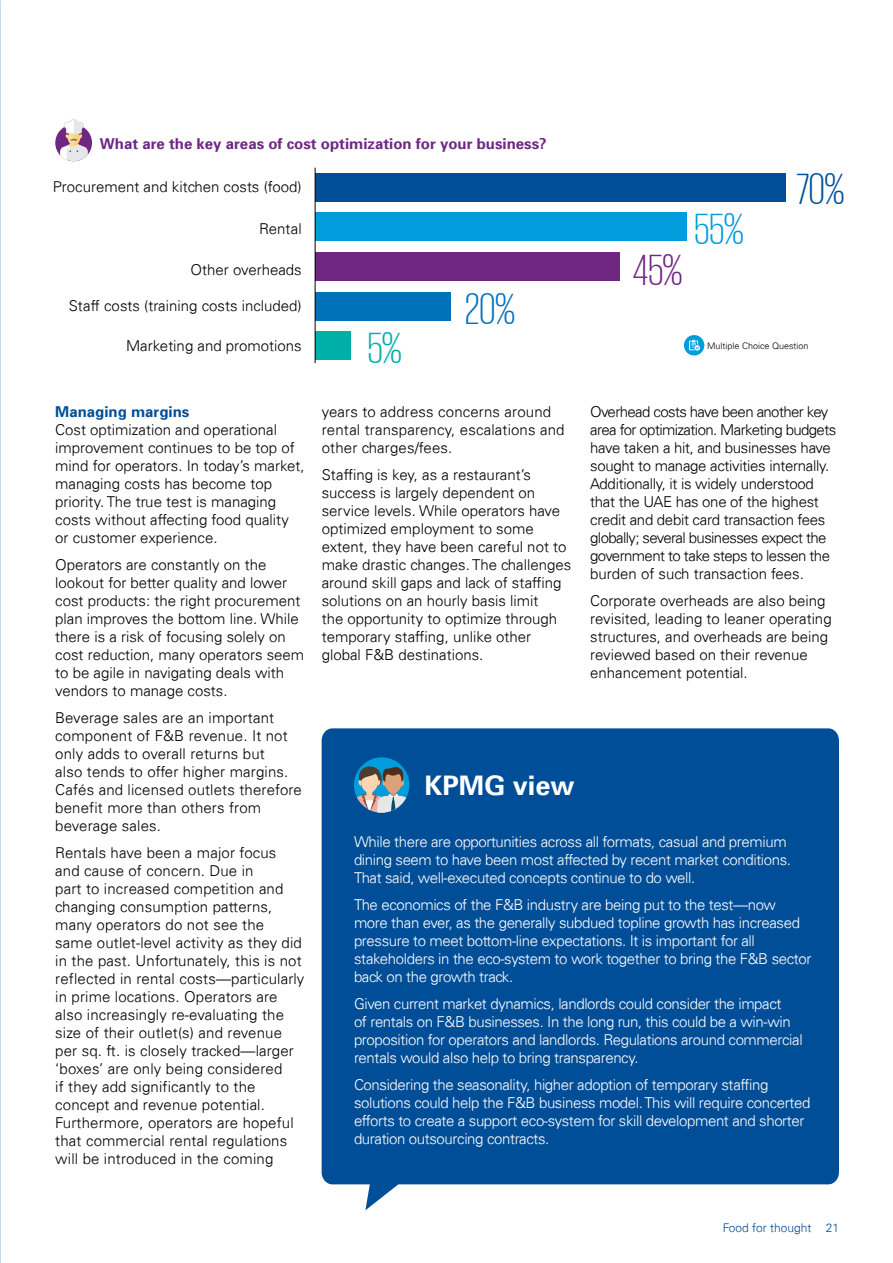
<style>
.page{position:relative;width:893px;height:1263px;background:#fff}
.page>*{position:absolute;margin:0;border:0;box-sizing:border-box;transform-origin:0 0}
.t1{font:300 45px "KPMG";color:#004e98}
.t2{font:300 45px "KPMG";color:#009cdc}
.t3{font:300 45px "KPMG";color:#702784}
.t4{font:300 45px "KPMG";color:#0072bc}
.t5{font:300 45px "KPMG";color:#00afa8}
.t6{font:700 27px "Univers 65";color:#fff}
.t7{font:300 15px/18px "Univers 45";color:#000}
.t8{font:300 15px/18px "Univers 45";letter-spacing:-.025em;color:#fff}
.t9{font:300 15px/18px "Univers 45";letter-spacing:-.02em;color:#000}
.t10{font:700 15px "Univers 65";color:#702784}
.t11{font:700 15px "Univers 65";color:#004e98}
.t12{font:300 12px "Univers 45";color:#004e98}
.t13{font:300 9px "Univers 45";color:#000}
</style>
<div class="page">
<div style="left:322px;top:728px;width:517px;height:482px;background:#004e98"></div>
<div style="left:354px;top:757px;width:55px;height:56px;background:#009cdc;border-radius:50%"></div>
<svg style="left:354px;top:766px;width:55px;height:47px"></svg>
<div style="left:315px;top:173px;width:471px;height:28px;background:#004e98"></div>
<div style="left:315px;top:213px;width:372px;height:28px;background:#009cdc"></div>
<div style="left:315px;top:252px;width:305px;height:28px;background:#702784"></div>
<div style="left:315px;top:292px;width:136px;height:28px;background:#0072bc"></div>
<div style="left:315px;top:331px;width:36px;height:28px;background:#00afa8"></div>
<hr style="left:315px;top:168px;width:1px;height:195px;background:#000">
<div style="left:684px;top:335px;width:20px;height:20px;background:#009cdc;border-radius:50%"></div>
<svg style="left:689px;top:340px;width:11px;height:11px"></svg>
<div style="left:55px;top:124px;width:37px;height:37px;background:#702784;border-radius:50%"></div>
<svg style="left:60px;top:119px;width:28px;height:42px"></svg>
<p class="t10" style="left:100px;top:134px;width:448px">What are the key areas of cost optimization for your business?</p>
<p class="t7" style="left:53px;top:178px;width:250px">Procurement and kitchen costs (food)</p>
<p class="t7" style="left:259px;top:220px;width:44px">Rental</p>
<p class="t7" style="left:191px;top:260px;width:113px">Other overheads</p>
<h1 class="t3" style="left:633px;top:248px;width:51px">45%</h1>
<h1 class="t2" style="left:695px;top:207px;width:51px">55%</h1>
<h1 class="t1" style="left:796px;top:167px;width:50px">70%</h1>
<p class="t7" style="left:69px;top:297px;width:234px">Staff costs (training costs included)</p>
<p class="t7" style="left:126px;top:337px;width:177px">Marketing and promotions</p>
<p class="t11" style="left:55px;top:402px;width:136px">Managing margins</p>
<p class="t7" style="left:55px;top:420px;width:251px">Cost optimization and operational improvement continues to be top of mind for operators. In today’s market, managing costs has become top priority. The true test is managing costs without affecting food quality or customer experience.</p>
<p class="t7" style="left:55px;top:555px;width:250px">Operators are constantly on the lookout for better quality and lower cost products: the right procurement plan improves the bottom line. While there is a risk of focusing solely on cost reduction, many operators seem to be agile in navigating deals with vendors to manage costs.</p>
<p class="t7" style="left:55px;top:708px;width:248px">Beverage sales are an important component of F&amp;B revenue. It not only adds to overall returns but<br>also tends to offer higher margins.<br>Cafés and licensed outlets therefore benefit more than others from beverage sales.</p>
<p class="t7" style="left:55px;top:843px;width:251px">Rentals have been a major focus and cause of concern. Due in<br>part to increased competition and changing consumption patterns, many operators do not see the same outlet-level activity as they did in the past. Unfortunately, this is not reflected in rental costs—particularly in prime locations. Operators are also increasingly re-evaluating the size of their outlet(s) and revenue per sq. ft. is closely tracked—larger ‘boxes’ are only being considered<br>if they add significantly to the concept and revenue potential.<br>Furthermore, operators are hopeful that commercial rental regulations will be introduced in the coming</p>
<h1 class="t4" style="left:465px;top:287px;width:51px">20%</h1>
<h1 class="t5" style="left:368px;top:326px;width:36px">5%</h1>
<p class="t13" style="left:707px;top:340px;width:103px">Multiple Choice Question</p>
<p class="t7" style="left:322px;top:402px;width:244px">years to address concerns around rental transparency, escalations and other charges/fees.</p>
<p class="t7" style="left:322px;top:465px;width:251px">Staffing is key, as a restaurant’s success is largely dependent on service levels. While operators have optimized employment to some extent, they have been careful not to make drastic changes. The challenges around skill gaps and lack of staffing solutions on an hourly basis limit<br>the opportunity to optimize through temporary staffing, unlike other global F&amp;B destinations.</p>
<p class="t9" style="left:590px;top:402px;width:248px">Overhead costs have been another key area for optimization. Marketing budgets have taken a hit, and businesses have sought to manage activities internally.<br>Additionally, it is widely understood that the UAE has one of the highest credit and debit card transaction fees globally; several businesses expect the government to take steps to lessen the burden of such transaction fees.</p>
<p class="t7" style="left:590px;top:591px;width:243px">Corporate overheads are also being revisited, leading to leaner operating structures, and overheads are being reviewed based on their revenue enhancement potential.</p>
<h2 class="t6" style="left:424px;top:768px;width:152px">KPMG view</h2>
<p class="t8" style="left:354px;top:832px;width:439px">While there are opportunities across all formats, casual and premium dining seem to have been most affected by recent market conditions.<br>That said, well-executed concepts continue to do well.</p>
<p class="t8" style="left:354px;top:895px;width:459px">The economics of the F&amp;B industry are being put to the test—now more than ever, as the generally subdued topline growth has increased pressure to meet bottom-line expectations. It is important for all stakeholders in the eco-system to work together to bring the F&amp;B sector back on the growth track.</p>
<p class="t8" style="left:354px;top:994px;width:450px">Given current market dynamics, landlords could consider the impact<br>of rentals on F&amp;B businesses. In the long run, this could be a win-win proposition for operators and landlords. Regulations around commercial rentals would also help to bring transparency.</p>
<p class="t8" style="left:354px;top:1075px;width:458px">Considering the seasonality, higher adoption of temporary staffing solutions could help the F&amp;B business model. This will require concerted efforts to create a support eco-system for skill development and shorter duration outsourcing contracts.</p>
<p class="t12" style="left:723px;top:1220px;width:118px">Food for thought 21</p>
</div>
